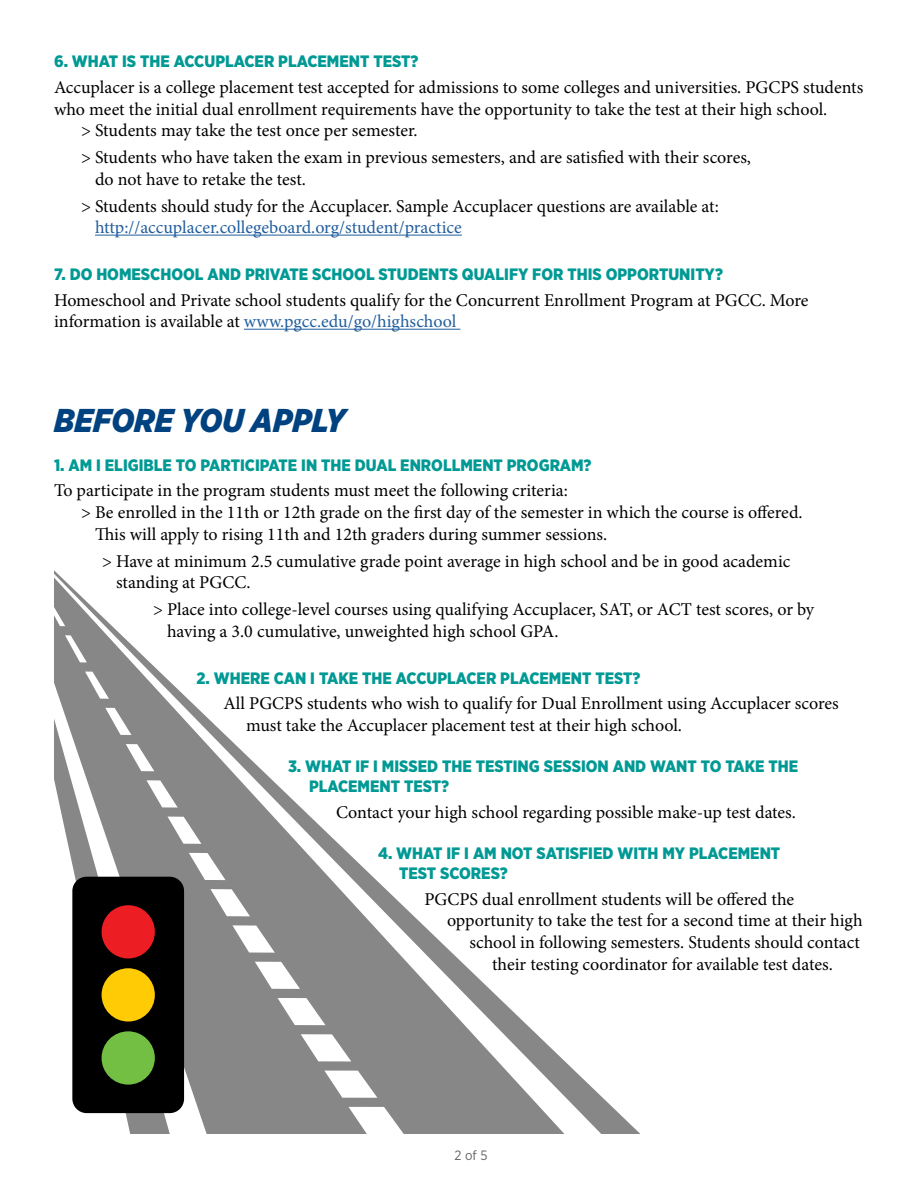
<style>
.page{position:relative;width:918px;height:1188px;background:#fff}
.page>*{position:absolute;margin:0;border:0;box-sizing:border-box;transform-origin:0 0}
.t1{font:italic 900 33px "Gotham Narrow";color:#004280}
.t2{font:18px/21.6px "Minion Pro";color:#000}
.t3{font:18px "Minion Pro";color:#215e9e}
.t4{font:900 16.5px/19.8px "Gotham Narrow";color:#009994}
.t5{font:13.5px "Gotham Narrow";color:#636466}
.s1{color:#215e9e}
</style>
<div class="page">
<hr style="left:95px;top:235px;width:367px;height:1px;background:#215e9e">
<hr style="left:244px;top:329px;width:216px;height:1px;background:#215e9e">
<svg style="left:54px;top:570px;width:547px;height:564px"></svg>
<svg style="left:349px;top:1107px;width:55px;height:27px"></svg>
<svg style="left:324px;top:1071px;width:53px;height:27px"></svg>
<svg style="left:301px;top:1034px;width:50px;height:27px"></svg>
<svg style="left:278px;top:998px;width:48px;height:27px"></svg>
<svg style="left:255px;top:962px;width:45px;height:27px"></svg>
<svg style="left:232px;top:925px;width:43px;height:28px"></svg>
<svg style="left:210px;top:889px;width:40px;height:27px"></svg>
<svg style="left:189px;top:853px;width:37px;height:27px"></svg>
<svg style="left:168px;top:817px;width:33px;height:27px"></svg>
<svg style="left:147px;top:780px;width:31px;height:28px"></svg>
<svg style="left:126px;top:744px;width:28px;height:27px"></svg>
<svg style="left:105px;top:708px;width:26px;height:27px"></svg>
<svg style="left:85px;top:672px;width:24px;height:27px"></svg>
<svg style="left:65px;top:635px;width:22px;height:27px"></svg>
<svg style="left:54px;top:599px;width:11px;height:27px"></svg>
<div style="left:72px;top:877px;width:112px;height:236px;background:#000;border-radius:14px"></div>
<div style="left:102px;top:905px;width:53px;height:53px;background:#ed1d24;border-radius:50%"></div>
<div style="left:102px;top:968px;width:53px;height:54px;background:#ffcb05;border-radius:50%"></div>
<div style="left:102px;top:1031px;width:53px;height:54px;background:#72bf44;border-radius:50%"></div>
<p class="t4" style="left:54px;top:51px;width:366px">6. WHAT IS THE ACCUPLACER PLACEMENT TEST?</p>
<p class="t2" style="left:54px;top:76px;width:811px">Accuplacer is a college placement test accepted for admissions to some colleges and universities. PGCPS students</p>
<p class="t2" style="left:54px;top:98px;width:775px">who meet the initial dual enrollment requirements have the opportunity to take the test at their high school.</p>
<p class="t2" style="left:81px;top:120px;width:338px">&gt; Students may take the test once per semester.</p>
<p class="t2" style="left:95px;top:147px;width:658px;text-indent:-14px">&gt; Students who have taken the exam in previous semesters, and are satisfied with their scores, do not have to retake the test.</p>
<p class="t2" style="left:81px;top:195px;width:639px">&gt; Students should study for the Accuplacer. Sample Accuplacer questions are available at:</p>
<p class="t3" style="left:95px;top:216px;width:368px">http://accuplacer.collegeboard.org/student/practice</p>
<p class="t4" style="left:54px;top:264px;width:670px">7. DO HOMESCHOOL AND PRIVATE SCHOOL STUDENTS QUALIFY FOR THIS OPPORTUNITY?</p>
<p class="t2" style="left:54px;top:289px;width:756px">Homeschool and Private school students qualify for the Concurrent Enrollment Program at PGCC. More information is available at <span class="s1">www.pgcc.edu/go/highschool</span></p>
<h1 class="t1" style="left:54px;top:400px;width:293px">BEFORE YOU APPLY</h1>
<p class="t4" style="left:54px;top:455px;width:539px">1. AM I ELIGIBLE TO PARTICIPATE IN THE DUAL ENROLLMENT PROGRAM?</p>
<p class="t2" style="left:54px;top:480px;width:515px">To participate in the program students must meet the following criteria:</p>
<p class="t2" style="left:81px;top:502px;width:723px">&gt; Be enrolled in the 11th or 12th grade on the first day of the semester in which the course is offered.</p>
<p class="t2" style="left:95px;top:523px;width:514px">This will apply to rising 11th and 12th graders during summer sessions.</p>
<p class="t2" style="left:116px;top:550px;width:676px;text-indent:-14px">&gt; Have at minimum 2.5 cumulative grade point average in high school and be in good academic standing at PGCC.</p>
<p class="t2" style="left:167px;top:599px;width:649px;text-indent:-14px">&gt; Place into college-level courses using qualifying Accuplacer, SAT, or ACT test scores, or by having a 3.0 cumulative, unweighted high school GPA.</p>
<p class="t4" style="left:196px;top:668px;width:445px">2. WHERE CAN I TAKE THE ACCUPLACER PLACEMENT TEST?</p>
<p class="t2" style="left:246px;top:693px;width:594px;text-indent:-22px">All PGCPS students who wish to qualify for Dual Enrollment using Accuplacer scores must take the Accuplacer placement test at their high school.</p>
<p class="t4" style="left:309px;top:756px;width:491px;text-indent:-21px">3. WHAT IF I MISSED THE TESTING SESSION AND WANT TO TAKE THE<br>PLACEMENT TEST?</p>
<p class="t2" style="left:336px;top:801px;width:462px">Contact your high school regarding possible make-up test dates.</p>
<p class="t4" style="left:399px;top:843px;width:383px;text-indent:-21px">4. WHAT IF I AM NOT SATISFIED WITH MY PLACEMENT<br>TEST SCORES?</p>
<p class="t2" style="left:424px;top:888px;width:371px">PGCPS dual enrollment students will be offered the</p>
<p class="t2" style="left:447px;top:910px;width:417px">opportunity to take the test for a second time at their high</p>
<p class="t2" style="left:470px;top:931px;width:392px">school in following semesters. Students should contact</p>
<p class="t2" style="left:492px;top:953px;width:342px">their testing coordinator for available test dates.</p>
<p class="t5" style="left:455px;top:1147px;width:34px">2 of 5</p>
</div>
